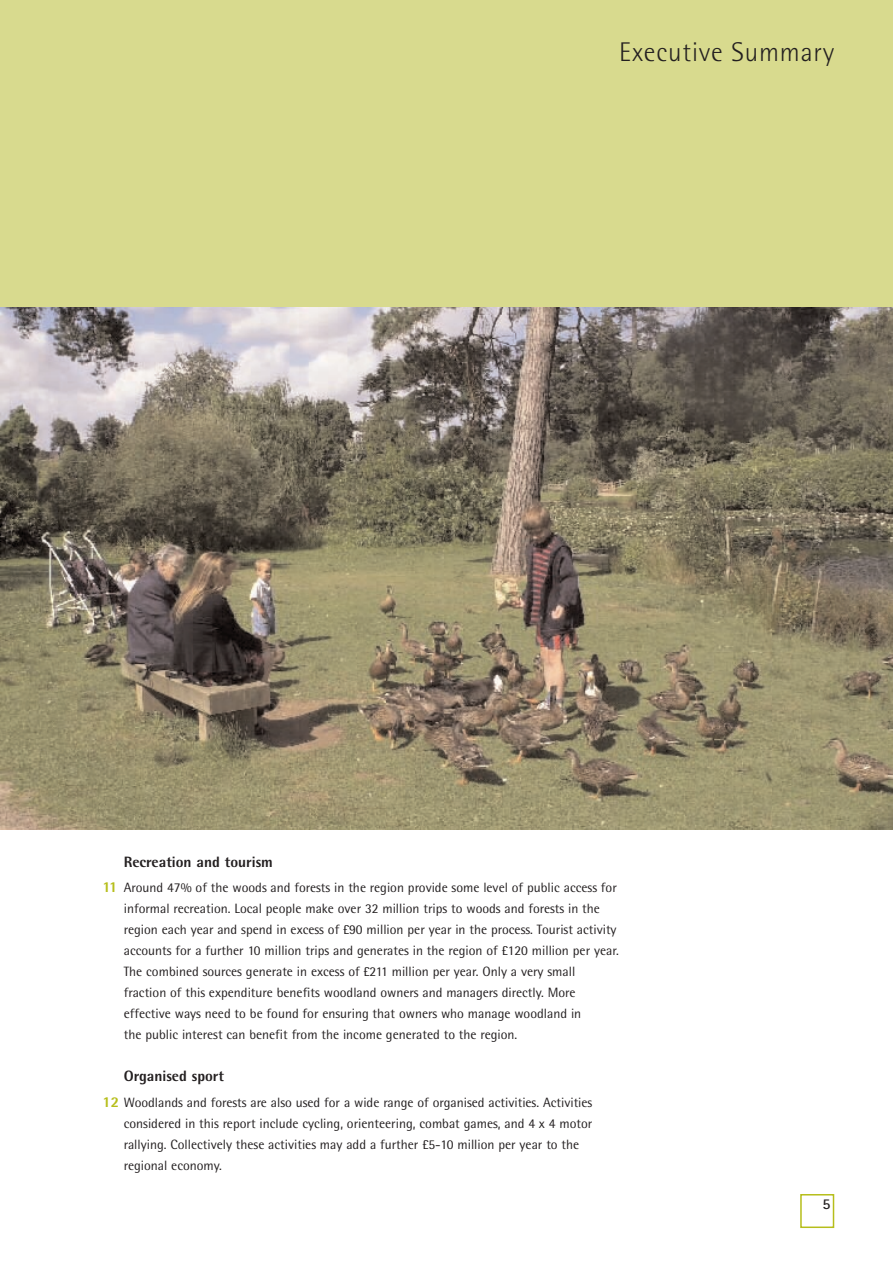
<style>
.page{position:relative;width:893px;height:1262px;background:#fff}
.page>*{position:absolute;margin:0;border:0;box-sizing:border-box;transform-origin:0 0}
.t1{font:300 27px "Rotis Semi Sans";letter-spacing:.03em;color:#231f20}
.t2{font:800 15px "Rotis Semi Sans";color:#231f20}
.t3{font:700 15px "Rotis Sans Serif";color:#231f20}
.t4{font:13.5px/21px "Rotis Semi Sans";color:#231f20}
.s1{font-weight:800;font-size:15px;color:#b6be1b}
</style>
<div class="page">
<div style="left:800px;top:1194px;width:34px;height:34px;border:2px solid #b6be1b"></div>
<div style="left:0;top:0;width:892px;height:307px;background:#d8da8e"></div>
<img style="left:1px;top:307px;width:891px;height:522px">
<h1 class="t1" style="left:619px;top:43px;width:216px">Executive Summary</h1>
<p class="t2" style="left:124px;top:856px;width:151px">Recreation and tourism</p>
<p class="t4" style="left:124px;top:878px;width:496px;text-indent:-21px"><span class="s1">11</span> Around 47% of the woods and forests in the region provide some level of public access for informal recreation. Local people make over 32 million trips to woods and forests in the region each year and spend in excess of £90 million per year in the process. Tourist activity accounts for a further 10 million trips and generates in the region of £120 million per year.<br>The combined sources generate in excess of £211 million per year. Only a very small fraction of this expenditure benefits woodland owners and managers directly. More effective ways need to be found for ensuring that owners who manage woodland in<br>the public interest can benefit from the income generated to the region.</p>
<p class="t2" style="left:124px;top:1071px;width:102px">Organised sport</p>
<p class="t4" style="left:124px;top:1093px;width:470px;text-indent:-21px"><span class="s1">12</span> Woodlands and forests are also used for a wide range of organised activities. Activities considered in this report include cycling, orienteering, combat games, and 4 x 4 motor rallying. Collectively these activities may add a further £5-10 million per year to the regional economy.</p>
<p class="t3" style="left:822px;top:1198px;width:10px">5</p>
</div>
